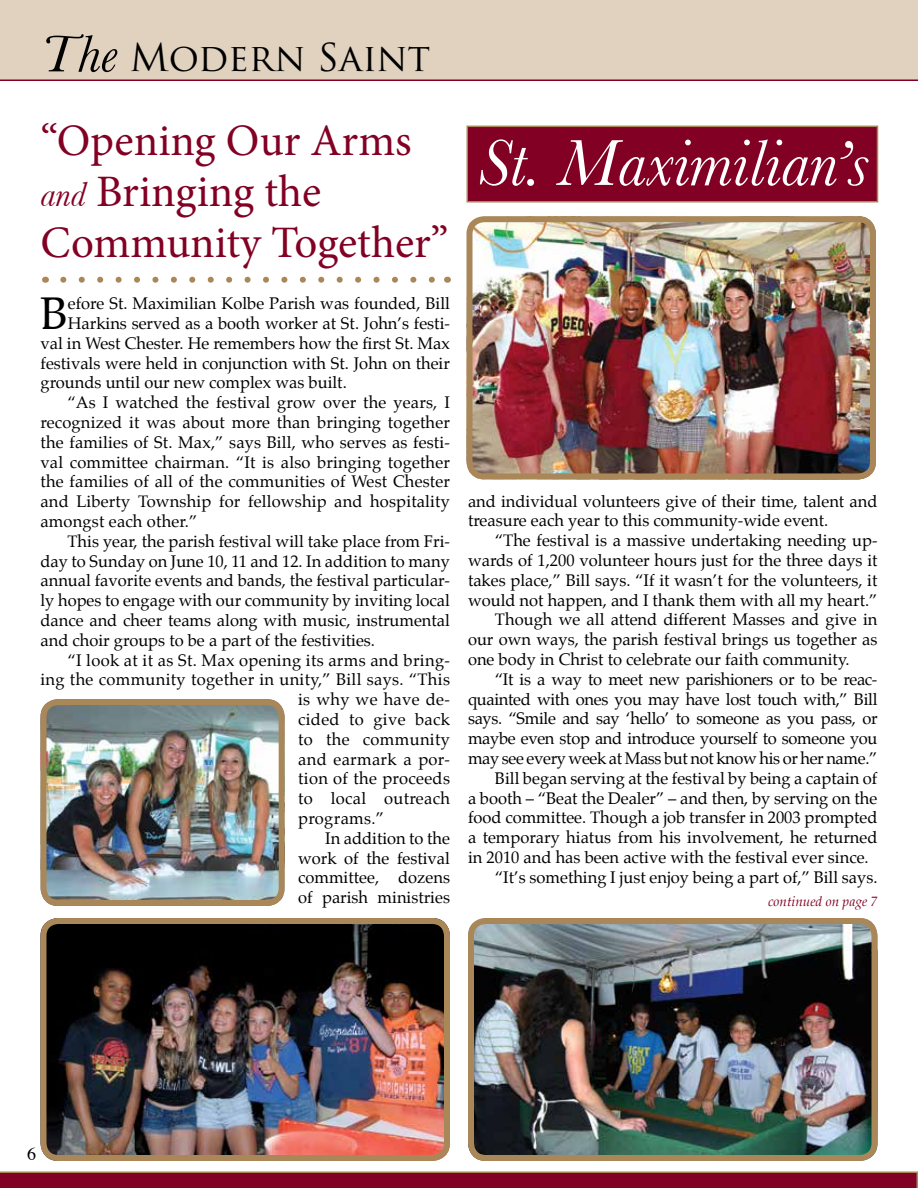
<style>
.page{position:relative;width:918px;height:1188px;background:#fff}
.page>*{position:absolute;margin:0;border:0;box-sizing:border-box;transform-origin:0 0}
.t1{font:italic 67.5px "Baskerville";color:#fff}
.t2{font:45px/51px "Minion Pro";color:#820024}
.t3{font:44.85px "Palatino";color:#000}
.t4{font:37.5px "Trajan Pro";color:#000}
.t5{font:18px "Times";color:#000}
.t6{font:16.5px/19.8px "Palatino";color:#000}
.t7{font:16.5px "Palatino";letter-spacing:-.02em;color:#000}
.t8{font:16.5px "Palatino";letter-spacing:.02em;color:#000}
.t9{font:italic 13.5px "Palatino";color:#820024}
.s1{font-family:"Baskerville";font-style:italic;font-size:54px}
.s2{font-family:"Baskerville";font-style:italic;font-size:36px}
</style>
<div class="page">
<div style="left:0;top:0;width:918px;height:81px;background:#e0d2bf"></div>
<hr style="left:0;top:80px;width:918px;height:1px;background:#820024">
<div style="left:467px;top:126px;width:411px;height:76px;background:#820024;border:2px solid #a98759"></div>
<svg style="left:63px;top:277px;width:372px;height:6px"></svg>
<img style="left:475px;top:925px;width:402px;height:229px">
<div style="left:468px;top:918px;width:409px;height:243px;border:6px solid #a98759;border-radius:15px"></div>
<img style="left:47px;top:925px;width:396px;height:229px">
<div style="left:40px;top:918px;width:410px;height:243px;border:6px solid #a98759;border-radius:15px"></div>
<img style="left:467px;top:223px;width:402px;height:256px">
<div style="left:467px;top:216px;width:409px;height:263px;border:6px solid #a98759;border-radius:15px"></div>
<img style="left:40px;top:706px;width:238px;height:193px">
<div style="left:41px;top:699px;width:244px;height:207px;border:6px solid #a98759;border-radius:15px"></div>
<div style="left:0;top:1172px;width:918px;height:16px;background:#820024"></div>
<h3 class="t4" style="left:40px;top:34px;width:391px"><span class="s1">The</span> Modern Saint</h3>
<h2 class="t2" style="left:40px;top:116px;width:409px">“Opening Our Arms <span class="s2">and</span> Bringing the<br>Community Together”</h2>
<h3 class="t3" style="left:40px;top:276px;width:29px">B</h3>
<p class="t6" style="left:68px;top:294px;width:384px">efore St. Maximilian Kolbe Parish was founded, Bill</p>
<p class="t6" style="left:68px;top:313px;width:384px">Harkins served as a booth worker at St. John’s festi-</p>
<p class="t6" style="left:41px;top:333px;width:411px">val in West Chester. He remembers how the first St. Max</p>
<p class="t6" style="left:41px;top:353px;width:411px">festivals were held in conjunction with St. John on their</p>
<p class="t6" style="left:41px;top:373px;width:308px">grounds until our new complex was built.</p>
<p class="t6" style="left:68px;top:393px;width:384px">“As I watched the festival grow over the years, I</p>
<p class="t6" style="left:41px;top:412px;width:411px">recognized it was about more than bringing together</p>
<p class="t6" style="left:41px;top:432px;width:411px">the families of St. Max,” says Bill, who serves as festi-</p>
<p class="t6" style="left:41px;top:452px;width:411px">val committee chairman. “It is also bringing together</p>
<p class="t6" style="left:41px;top:472px;width:411px">the families of all of the communities of West Chester</p>
<p class="t6" style="left:41px;top:492px;width:411px">and Liberty Township for fellowship and hospitality</p>
<p class="t6" style="left:41px;top:511px;width:159px">amongst each other.”</p>
<p class="t6" style="left:68px;top:531px;width:384px">This year, the parish festival will take place from Fri-</p>
<p class="t6" style="left:41px;top:551px;width:411px">day to Sunday on June 10, 11 and 12. In addition to many</p>
<p class="t6" style="left:41px;top:571px;width:411px">annual favorite events and bands, the festival particular-</p>
<p class="t6" style="left:41px;top:591px;width:411px">ly hopes to engage with our community by inviting local</p>
<p class="t6" style="left:41px;top:610px;width:411px">dance and cheer teams along with music, instrumental</p>
<p class="t6" style="left:41px;top:630px;width:336px">and choir groups to be a part of the festivities.</p>
<p class="t8" style="left:68px;top:646px;width:384px">“I look at it as St. Max opening its arms and bring-</p>
<p class="t8" style="left:41px;top:666px;width:411px">ing the community together in unity,” Bill says. “This</p>
<p class="t8" style="left:298px;top:686px;width:153px">is why we have de-</p>
<p class="t8" style="left:298px;top:706px;width:153px">cided to give back</p>
<p class="t8" style="left:298px;top:726px;width:153px">to the community</p>
<p class="t8" style="left:298px;top:745px;width:153px">and earmark a por-</p>
<p class="t8" style="left:298px;top:765px;width:153px">tion of the proceeds</p>
<p class="t8" style="left:298px;top:785px;width:153px">to local outreach</p>
<p class="t8" style="left:298px;top:805px;width:88px">programs.”</p>
<p class="t6" style="left:325px;top:828px;width:126px">In addition to the</p>
<p class="t6" style="left:298px;top:848px;width:153px">work of the festival</p>
<p class="t6" style="left:298px;top:868px;width:153px">committee, dozens</p>
<p class="t6" style="left:298px;top:888px;width:153px">of parish ministries</p>
<h1 class="t1" style="left:478px;top:123px;width:392px">St. Maximilian’s</h1>
<p class="t6" style="left:468px;top:491px;width:411px">and individual volunteers give of their time, talent and treasure each year to this community-wide event.</p>
<p class="t6" style="left:495px;top:531px;width:384px">“The festival is a massive undertaking needing up-</p>
<p class="t6" style="left:468px;top:550px;width:411px">wards of 1,200 volunteer hours just for the three days it</p>
<p class="t6" style="left:468px;top:570px;width:411px">takes place,” Bill says. “If it wasn’t for the volunteers, it</p>
<p class="t6" style="left:468px;top:590px;width:411px">would not happen, and I thank them with all my heart.”</p>
<p class="t6" style="left:495px;top:610px;width:384px">Though we all attend different Masses and give in</p>
<p class="t6" style="left:468px;top:630px;width:411px">our own ways, the parish festival brings us together as</p>
<p class="t6" style="left:468px;top:649px;width:383px">one body in Christ to celebrate our faith community.</p>
<p class="t7" style="left:495px;top:665px;width:384px">“It is a way to meet new parishioners or to be reac-</p>
<p class="t7" style="left:468px;top:685px;width:411px">quainted with ones you may have lost touch with,” Bill</p>
<p class="t7" style="left:468px;top:705px;width:411px">says. “Smile and say ‘hello’ to someone as you pass, or</p>
<p class="t7" style="left:468px;top:725px;width:411px">maybe even stop and introduce yourself to someone you</p>
<p class="t7" style="left:468px;top:745px;width:411px">may see every week at Mass but not know his or her name.”</p>
<p class="t6" style="left:495px;top:768px;width:384px">Bill began serving at the festival by being a captain of</p>
<p class="t6" style="left:468px;top:788px;width:411px">a booth – “Beat the Dealer” – and then, by serving on the</p>
<p class="t6" style="left:468px;top:808px;width:411px">food committee. Though a job transfer in 2003 prompted</p>
<p class="t6" style="left:468px;top:828px;width:411px">a temporary hiatus from his involvement, he returned</p>
<p class="t6" style="left:468px;top:847px;width:402px">in 2010 and has been active with the festival ever since.</p>
<p class="t6" style="left:495px;top:867px;width:384px">“It’s something I just enjoy being a part of,” Bill says.</p>
<p class="t9" style="left:768px;top:890px;width:111px">continued on page 7</p>
<p class="t5" style="left:27px;top:1137px;width:10px">6</p>
</div>
